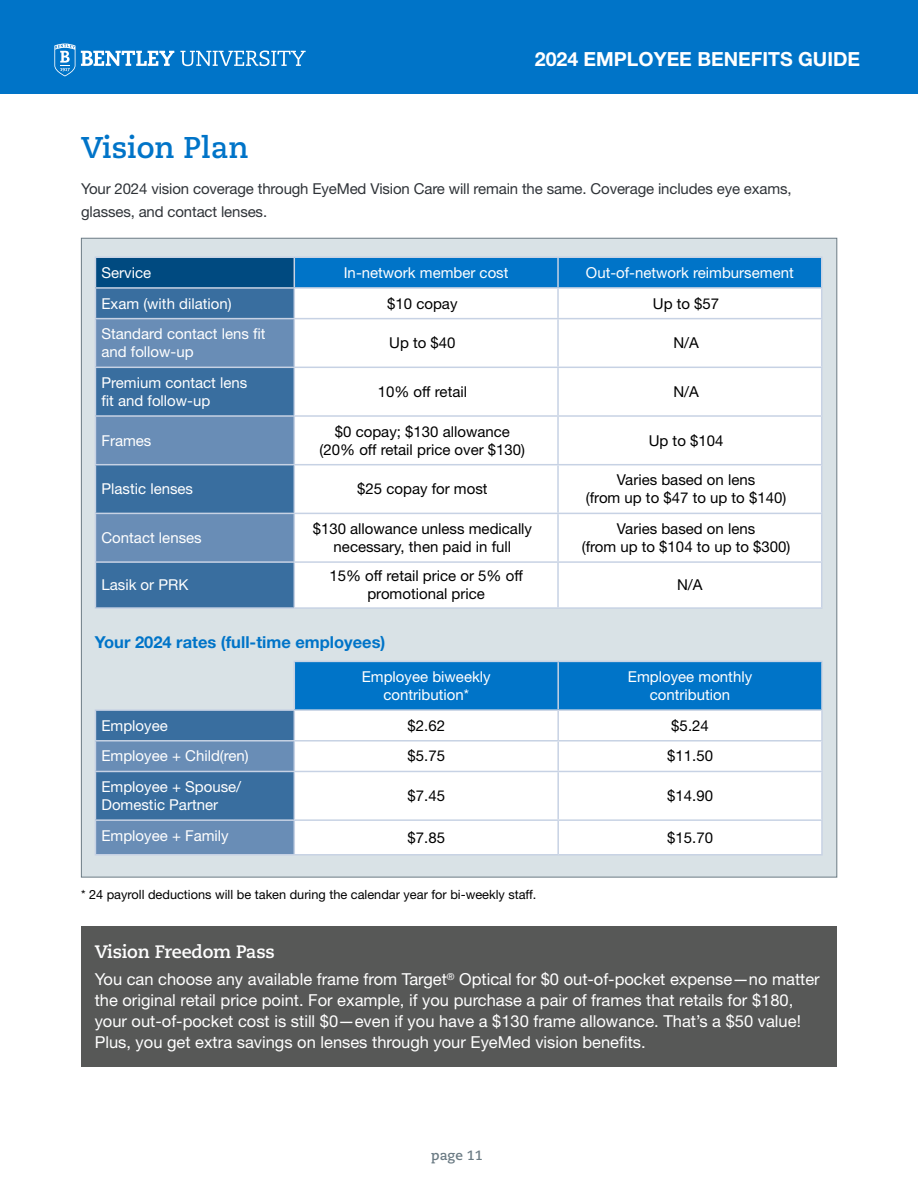
<style>
.page{position:relative;width:918px;height:1188px;background:#fff}
.page>*{position:absolute;margin:0;border:0;box-sizing:border-box;transform-origin:0 0}
.t1{font:700 30px "Caecilia LT Std";color:#0074c8}
.t2{font:700 19.5px "Helvetica Neue LT Std";color:#fff}
.t3{font:700 18px "Caecilia LT Std";letter-spacing:-.01em;color:#fff}
.t4{font:16.5px/21px "Helvetica Neue LT Std";color:#fff}
.t5{font:700 16.5px "Helvetica Neue LT Std";color:#0074c8}
.t6{font:15px/18px "Helvetica Neue LT Std";color:#000;text-align:center}
.t7{font:15px/18px "Helvetica Neue LT Std";color:#fff}
.t8{font:15px/22.5px "Helvetica Neue LT Std";letter-spacing:-.01em;color:#2f3338}
.t9{font:700 13.5px "Caecilia LT Std";color:#6b7b84}
.t10{font:12.75px "Helvetica Neue LT Std";color:#000}
</style>
<div class="page">
<div style="left:0;top:0;width:918px;height:94px;background:#0074c8"></div>
<svg style="left:81px;top:51px;width:93px;height:15px"></svg>
<svg style="left:180px;top:50px;width:126px;height:16px"></svg>
<svg style="left:54px;top:44px;width:21px;height:32px"></svg>
<div style="left:81px;top:238px;width:756px;height:640px;background:#d9e2e6;border:1px solid #6b7b84"></div>
<div style="left:95px;top:257px;width:199px;height:31px;background:#004a80"></div>
<div style="left:96px;top:289px;width:198px;height:318px;background:#396e9f"></div>
<div style="left:295px;top:319px;width:526px;height:288px;background:#fff"></div>
<svg style="left:96px;top:319px;width:198px;height:242px;fill:#698db6"></svg>
<hr style="left:95px;top:256px;width:199px;height:2px;background:#c7d2e4">
<hr style="left:95px;top:287px;width:199px;height:2px;background:#c7d2e4">
<hr style="left:294px;top:256px;width:264px;height:2px;background:#c7d2e4">
<hr style="left:558px;top:256px;width:264px;height:2px;background:#c7d2e4">
<svg style="left:95px;top:258px;width:1px;height:60px"></svg>
<svg style="left:294px;top:257px;width:528px;height:61px"></svg>
<hr style="left:95px;top:319px;width:1px;height:48px;background:#c7d2e4">
<hr style="left:95px;top:318px;width:199px;height:1px;background:#c7d2e4">
<hr style="left:294px;top:319px;width:1px;height:48px;background:#c7d2e4">
<hr style="left:294px;top:318px;width:264px;height:1px;background:#c7d2e4">
<hr style="left:558px;top:318px;width:264px;height:1px;background:#c7d2e4">
<hr style="left:557px;top:319px;width:2px;height:48px;background:#c7d2e4">
<hr style="left:821px;top:319px;width:1px;height:48px;background:#c7d2e4">
<hr style="left:95px;top:368px;width:1px;height:47px;background:#c7d2e4">
<hr style="left:95px;top:367px;width:199px;height:1px;background:#c7d2e4">
<hr style="left:294px;top:368px;width:1px;height:47px;background:#c7d2e4">
<hr style="left:294px;top:367px;width:264px;height:1px;background:#c7d2e4">
<hr style="left:558px;top:367px;width:264px;height:1px;background:#c7d2e4">
<hr style="left:557px;top:368px;width:2px;height:47px;background:#c7d2e4">
<hr style="left:821px;top:368px;width:1px;height:47px;background:#c7d2e4">
<hr style="left:95px;top:417px;width:1px;height:47px;background:#c7d2e4">
<hr style="left:95px;top:415px;width:199px;height:2px;background:#c7d2e4">
<hr style="left:294px;top:417px;width:1px;height:47px;background:#c7d2e4">
<hr style="left:294px;top:415px;width:264px;height:2px;background:#c7d2e4">
<hr style="left:558px;top:415px;width:264px;height:2px;background:#c7d2e4">
<hr style="left:557px;top:417px;width:2px;height:47px;background:#c7d2e4">
<hr style="left:821px;top:417px;width:1px;height:47px;background:#c7d2e4">
<hr style="left:95px;top:465px;width:1px;height:48px;background:#c7d2e4">
<hr style="left:95px;top:464px;width:199px;height:1px;background:#c7d2e4">
<hr style="left:294px;top:465px;width:1px;height:48px;background:#c7d2e4">
<hr style="left:294px;top:464px;width:264px;height:1px;background:#c7d2e4">
<hr style="left:558px;top:464px;width:264px;height:1px;background:#c7d2e4">
<hr style="left:557px;top:465px;width:2px;height:48px;background:#c7d2e4">
<hr style="left:821px;top:465px;width:1px;height:48px;background:#c7d2e4">
<hr style="left:95px;top:514px;width:1px;height:47px;background:#c7d2e4">
<hr style="left:95px;top:513px;width:199px;height:1px;background:#c7d2e4">
<hr style="left:294px;top:514px;width:1px;height:47px;background:#c7d2e4">
<hr style="left:294px;top:513px;width:264px;height:1px;background:#c7d2e4">
<hr style="left:558px;top:513px;width:264px;height:1px;background:#c7d2e4">
<hr style="left:557px;top:514px;width:2px;height:47px;background:#c7d2e4">
<hr style="left:821px;top:514px;width:1px;height:47px;background:#c7d2e4">
<hr style="left:95px;top:563px;width:1px;height:44px;background:#c7d2e4">
<hr style="left:95px;top:561px;width:199px;height:2px;background:#c7d2e4">
<hr style="left:95px;top:607px;width:199px;height:2px;background:#c7d2e4">
<hr style="left:294px;top:563px;width:1px;height:44px;background:#c7d2e4">
<hr style="left:294px;top:561px;width:264px;height:2px;background:#c7d2e4">
<hr style="left:294px;top:607px;width:264px;height:2px;background:#c7d2e4">
<hr style="left:557px;top:563px;width:2px;height:44px;background:#c7d2e4">
<hr style="left:558px;top:561px;width:264px;height:2px;background:#c7d2e4">
<hr style="left:821px;top:563px;width:1px;height:44px;background:#c7d2e4">
<hr style="left:558px;top:607px;width:264px;height:2px;background:#c7d2e4">
<hr style="left:558px;top:661px;width:265px;height:1px;background:#c7d2e4">
<hr style="left:821px;top:662px;width:2px;height:47px;background:#c7d2e4">
<hr style="left:558px;top:709px;width:265px;height:2px;background:#c7d2e4">
<hr style="left:821px;top:711px;width:2px;height:29px;background:#c7d2e4">
<svg style="left:95px;top:661px;width:727px;height:193px"></svg>
<hr style="left:294px;top:740px;width:264px;height:2px;background:#c7d2e4">
<hr style="left:558px;top:740px;width:265px;height:2px;background:#c7d2e4">
<hr style="left:557px;top:742px;width:2px;height:29px;background:#c7d2e4">
<hr style="left:821px;top:742px;width:2px;height:29px;background:#c7d2e4">
<hr style="left:95px;top:772px;width:1px;height:47px;background:#c7d2e4">
<hr style="left:95px;top:771px;width:199px;height:1px;background:#c7d2e4">
<hr style="left:294px;top:772px;width:1px;height:47px;background:#c7d2e4">
<hr style="left:294px;top:771px;width:264px;height:1px;background:#c7d2e4">
<hr style="left:558px;top:771px;width:265px;height:1px;background:#c7d2e4">
<hr style="left:557px;top:772px;width:2px;height:47px;background:#c7d2e4">
<hr style="left:821px;top:772px;width:2px;height:47px;background:#c7d2e4">
<hr style="left:95px;top:821px;width:1px;height:33px;background:#c7d2e4">
<hr style="left:95px;top:819px;width:199px;height:2px;background:#c7d2e4">
<hr style="left:95px;top:854px;width:199px;height:2px;background:#c7d2e4">
<hr style="left:294px;top:821px;width:1px;height:33px;background:#c7d2e4">
<hr style="left:294px;top:819px;width:264px;height:2px;background:#c7d2e4">
<hr style="left:558px;top:819px;width:265px;height:2px;background:#c7d2e4">
<hr style="left:557px;top:821px;width:2px;height:33px;background:#c7d2e4">
<hr style="left:821px;top:821px;width:2px;height:33px;background:#c7d2e4">
<hr style="left:294px;top:854px;width:264px;height:2px;background:#c7d2e4">
<hr style="left:558px;top:854px;width:265px;height:2px;background:#c7d2e4">
<div style="left:81px;top:926px;width:756px;height:140px;background:#575857"></div>
<h2 class="t2" style="left:535px;top:47px;width:327px">2024 EMPLOYEE BENEFITS GUIDE</h2>
<h1 class="t1" style="left:81px;top:130px;width:169px">Vision Plan</h1>
<p class="t8" style="left:81px;top:177px;width:712px">Your 2024 vision coverage through EyeMed Vision Care will remain the same. Coverage includes eye exams, glasses, and contact lenses.</p>
<p class="t7" style="left:101px;top:263px;width:51px">Service</p>
<p class="t7" style="left:344px;top:263px;width:166px">In-network member cost</p>
<p class="t7" style="left:586px;top:263px;width:209px">Out-of-network reimbursement</p>
<p class="t7" style="left:101px;top:294px;width:132px">Exam (with dilation)</p>
<p class="t6" style="left:387px;top:294px;width:72px">$10 copay</p>
<p class="t6" style="left:653px;top:294px;width:68px">Up to $57</p>
<p class="t7" style="left:101px;top:325px;width:166px">Standard contact lens fit and follow-up</p>
<p class="t6" style="left:389px;top:334px;width:68px">Up to $40</p>
<p class="t6" style="left:673px;top:334px;width:27px">N/A</p>
<p class="t7" style="left:101px;top:373px;width:147px">Premium contact lens fit and follow-up</p>
<p class="t6" style="left:378px;top:382px;width:91px">10% off retail</p>
<p class="t6" style="left:673px;top:382px;width:27px">N/A</p>
<p class="t7" style="left:101px;top:431px;width:52px">Frames</p>
<p class="t6" style="left:320px;top:422px;width:207px">$0 copay; $130 allowance (20% off retail price over $130)</p>
<p class="t6" style="left:649px;top:431px;width:76px">Up to $104</p>
<p class="t7" style="left:101px;top:480px;width:93px">Plastic lenses</p>
<p class="t6" style="left:357px;top:480px;width:132px">$25 copay for most</p>
<p class="t6" style="left:586px;top:471px;width:202px">Varies based on lens<br>(from up to $47 to up to $140)</p>
<p class="t7" style="left:101px;top:529px;width:102px">Contact lenses</p>
<p class="t6" style="left:313px;top:520px;width:221px">$130 allowance unless medically necessary, then paid in full</p>
<p class="t6" style="left:582px;top:520px;width:210px">Varies based on lens<br>(from up to $104 to up to $300)</p>
<p class="t7" style="left:101px;top:576px;width:88px">Lasik or PRK</p>
<p class="t6" style="left:329px;top:567px;width:195px">15% off retail price or 5% off promotional price</p>
<p class="t6" style="left:677px;top:576px;width:27px">N/A</p>
<p class="t5" style="left:95px;top:632px;width:292px">Your 2024 rates (full-time employees)</p>
<p class="t7" style="left:362px;top:668px;width:130px;text-align:center">Employee biweekly contribution*</p>
<p class="t7" style="left:628px;top:668px;width:126px;text-align:center">Employee monthly contribution</p>
<p class="t7" style="left:101px;top:716px;width:68px">Employee</p>
<p class="t6" style="left:407px;top:716px;width:39px">$2.62</p>
<p class="t6" style="left:671px;top:716px;width:39px">$5.24</p>
<p class="t7" style="left:101px;top:747px;width:149px">Employee + Child(ren)</p>
<p class="t6" style="left:407px;top:747px;width:39px">$5.75</p>
<p class="t6" style="left:667px;top:747px;width:47px">$11.50</p>
<p class="t7" style="left:101px;top:778px;width:141px">Employee + Spouse/<br>Domestic Partner</p>
<p class="t6" style="left:407px;top:787px;width:39px">$7.45</p>
<p class="t6" style="left:667px;top:787px;width:47px">$14.90</p>
<p class="t7" style="left:101px;top:826px;width:129px">Employee + Family</p>
<p class="t6" style="left:407px;top:828px;width:39px">$7.85</p>
<p class="t6" style="left:667px;top:828px;width:47px">$15.70</p>
<p class="t10" style="left:81px;top:886px;width:457px">* 24 payroll deductions will be taken during the calendar year for bi-weekly staff.</p>
<p class="t3" style="left:95px;top:941px;width:182px">Vision Freedom Pass</p>
<p class="t4" style="left:95px;top:969px;width:727px">You can choose any available frame from Target<sup>®</sup> Optical for $0 out-of-pocket expense—no matter the original retail price point. For example, if you purchase a pair of frames that retails for $180, your out-of-pocket cost is still $0—even if you have a $130 frame allowance. That’s a $50 value!<br>Plus, you get extra savings on lenses through your EyeMed vision benefits.</p>
<p class="t9" style="left:431px;top:1147px;width:53px">page 11</p>
</div>
